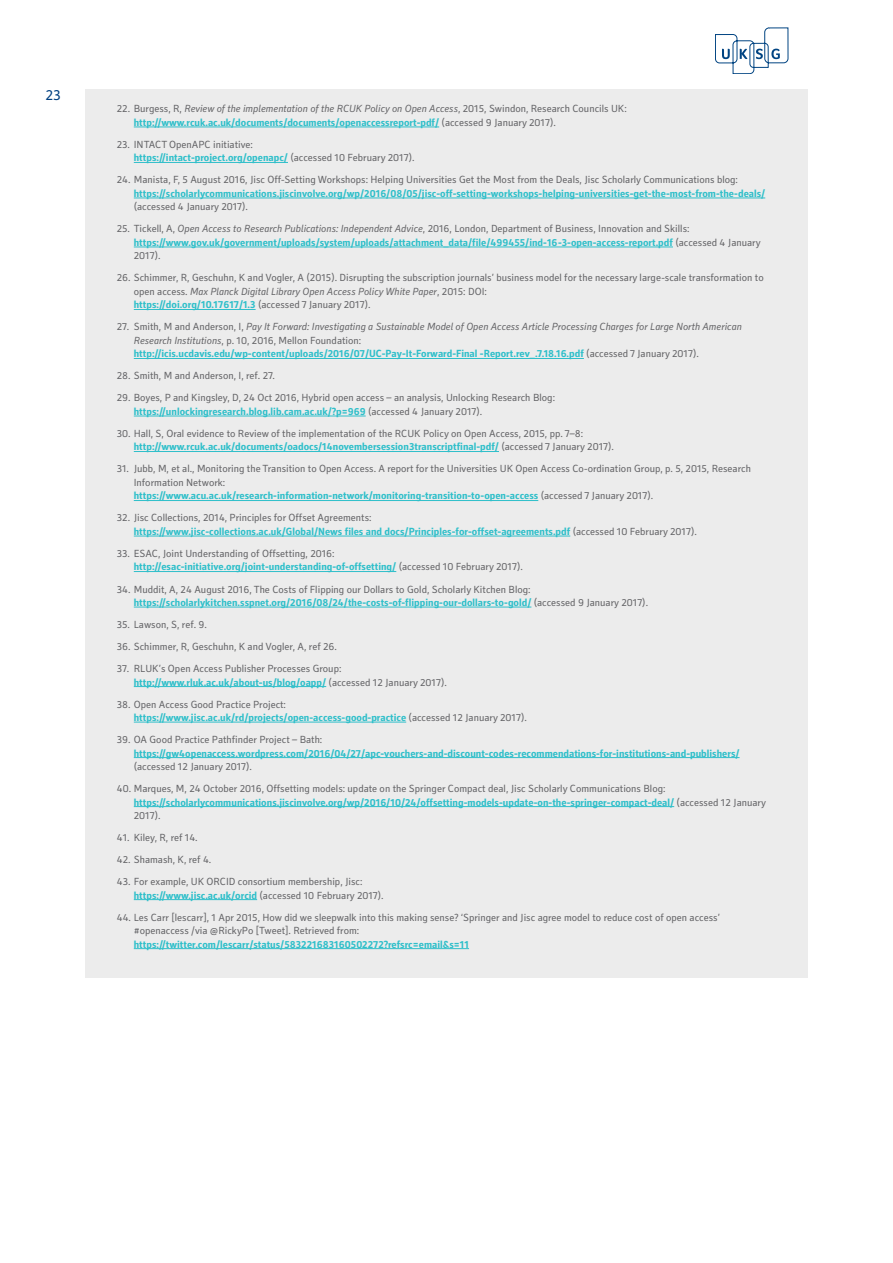
<style>
.page{position:relative;width:893px;height:1263px;background:#fff}
.page>*{position:absolute;margin:0;border:0;box-sizing:border-box;transform-origin:0 0}
.t1{font:15px "Secca Std";color:#014081}
.Reference_List{font:10.5px/13.5px "Secca Std";color:#636366}
.Reference_List-2{font:700 10.5px/13.5px "Secca Std";color:#2fbfca}
.Reference_List-3{font:italic 10.5px/13.5px "Secca Std";color:#636366}
.s1{font-style:italic}
.s2{font-weight:700;color:#2fbfca}
.s3{font-weight:400;color:#636366}
.s4{font-weight:400;font-style:italic;color:#636366}
.s5{font-style:normal}
.s6{font-weight:700;font-style:normal;color:#2fbfca}
</style>
<div class="page">
<svg style="left:715px;top:28px;width:73px;height:46px"></svg>
<div style="left:85px;top:89px;width:723px;height:889px;background:#ececec"></div>
<hr style="left:134px;top:127px;width:305px;height:1px;background:#2fbfca">
<hr style="left:134px;top:162px;width:154px;height:1px;background:#2fbfca">
<hr style="left:134px;top:198px;width:631px;height:1px;background:#2fbfca">
<hr style="left:134px;top:247px;width:539px;height:1px;background:#2fbfca">
<hr style="left:134px;top:309px;width:122px;height:1px;background:#2fbfca">
<hr style="left:134px;top:358px;width:450px;height:1px;background:#2fbfca">
<hr style="left:134px;top:416px;width:232px;height:1px;background:#2fbfca">
<hr style="left:134px;top:451px;width:365px;height:1px;background:#2fbfca">
<hr style="left:134px;top:500px;width:404px;height:1px;background:#2fbfca">
<hr style="left:134px;top:536px;width:436px;height:1px;background:#2fbfca">
<hr style="left:134px;top:571px;width:262px;height:1px;background:#2fbfca">
<hr style="left:134px;top:607px;width:397px;height:1px;background:#2fbfca">
<hr style="left:134px;top:686px;width:192px;height:1px;background:#2fbfca">
<hr style="left:134px;top:722px;width:272px;height:1px;background:#2fbfca">
<hr style="left:134px;top:757px;width:605px;height:1px;background:#2fbfca">
<hr style="left:134px;top:806px;width:540px;height:1px;background:#2fbfca">
<hr style="left:134px;top:899px;width:123px;height:1px;background:#2fbfca">
<hr style="left:134px;top:948px;width:335px;height:1px;background:#2fbfca">
<h1 class="t1" style="left:45px;top:87px;width:17px">23</h1>
<p class="Reference_List" style="left:134px;top:102px;width:494px;text-indent:-17px">22. Burgess, R, <span class="s1">Review of the implementation of the RCUK Policy on Open Access</span>, 2015, Swindon, Research Councils UK: <span class="s2">http://www.rcuk.ac.uk/documents/documents/openaccessreport-pdf/</span> (accessed 9 January 2017).</p>
<p class="Reference_List" style="left:134px;top:138px;width:282px;text-indent:-17px">23. INTACT OpenAPC initiative:<br><span class="s2">https://intact-project.org/openapc/</span> (accessed 10 February 2017).</p>
<p class="Reference_List" style="left:134px;top:173px;width:633px;text-indent:-17px">24. Manista, F, 5 August 2016, Jisc Off-Setting Workshops: Helping Universities Get the Most from the Deals, Jisc Scholarly Communications blog: <span class="s2">https://scholarlycommunications.jiscinvolve.org/wp/2016/08/05/jisc-off-setting-workshops-helping-universities-get-the-most-from-the-deals/ </span>(accessed 4 January 2017).</p>
<p class="Reference_List-2" style="left:134px;top:222px;width:628px;text-indent:-17px"><span class="s3">25. Tickell, A,</span> <span class="s4">Open Access to Research Publications: Independent Advice</span><span class="s3">, 2016, London, Department of Business, Innovation and Skills: </span>https://www.gov.uk/government/uploads/system/uploads/attachment_data/file/499455/ind-16-3-open-access-report.pdf <span class="s3">(accessed 4 January<br>2017).</span></p>
<p class="Reference_List" style="left:134px;top:271px;width:631px;text-indent:-17px">26. Schimmer, R, Geschuhn, K and Vogler, A (2015). Disrupting the subscription journals’ business model for the necessary large-scale transformation to open access. <span class="s1">Max Planck Digital Library Open Access Policy White Paper</span>, 2015: DOI:<br><span class="s2">https://doi.org/10.17617/1.3</span> (accessed 7 January 2017).</p>
<p class="Reference_List-3" style="left:134px;top:320px;width:610px;text-indent:-17px"><span class="s5">27. Smith, M and Anderson, I,</span> Pay It Forward: Investigating a Sustainable Model of Open Access Article Processing Charges for Large North American<br>Research Institutions<span class="s5">, p. 10, 2016, Mellon Foundation:<br></span><span class="s6">http://icis.ucdavis.edu/wp-content/uploads/2016/07/UC-Pay-It-Forward-Final -Report.rev_.7.18.16.pdf</span> <span class="s5">(accessed 7 January 2017).</span></p>
<p class="Reference_List" style="left:117px;top:370px;width:160px">28. Smith, M and Anderson, I, ref. 27.</p>
<p class="Reference_List" style="left:134px;top:392px;width:423px;text-indent:-17px">29. Boyes, P and Kingsley, D, 24 Oct 2016, Hybrid open access – an analysis, Unlocking Research Blog: <span class="s2">https://unlockingresearch.blog.lib.cam.ac.uk/?p=969</span> (accessed 4 January 2017).</p>
<p class="Reference_List" style="left:134px;top:427px;width:482px;text-indent:-17px">30. Hall, S, Oral evidence to Review of the implementation of the RCUK Policy on Open Access, 2015, pp. 7–8: <span class="s2">http://www.rcuk.ac.uk/documents/oadocs/14novembersession3transcriptfinal-pdf/</span> (accessed 7 January 2017).</p>
<p class="Reference_List" style="left:134px;top:463px;width:619px;text-indent:-17px">31. Jubb, M, et al., Monitoring the Transition to Open Access. A report for the Universities UK Open Access Co-ordination Group, p. 5, 2015, Research<br>Information Network:<br><span class="s2">https://www.acu.ac.uk/research-information-network/monitoring-transition-to-open-access</span> (accessed 7 January 2017).</p>
<p class="Reference_List-2" style="left:134px;top:512px;width:564px;text-indent:-17px"><span class="s3">32. Jisc Collections, 2014, Principles for Offset Agreements:<br></span>https://www.jisc-collections.ac.uk/Global/News files and docs/Principles-for-offset-agreements.pdf <span class="s3">(accessed 10 February 2017).</span></p>
<p class="Reference_List" style="left:134px;top:547px;width:391px;text-indent:-17px">33. ESAC, Joint Understanding of Offsetting, 2016: <span class="s2">http://esac-initiative.org/joint-understanding-of-offsetting/</span> (accessed 10 February 2017).</p>
<p class="Reference_List" style="left:134px;top:583px;width:516px;text-indent:-17px">34. Muddit, A, 24 August 2016, The Costs of Flipping our Dollars to Gold, Scholarly Kitchen Blog: <span class="s2">https://scholarlykitchen.sspnet.org/2016/08/24/the-costs-of-flipping-our-dollars-to-gold/</span> (accessed 9 January 2017).</p>
<p class="Reference_List" style="left:117px;top:618px;width:91px">35. Lawson, S, ref. 9.</p>
<p class="Reference_List" style="left:117px;top:640px;width:222px">36. Schimmer, R, Geschuhn, K and Vogler, A, ref 26.</p>
<p class="Reference_List" style="left:134px;top:662px;width:315px;text-indent:-17px">37. RLUK’s Open Access Publisher Processes Group: <span class="s2">http://www.rluk.ac.uk/about-us/blog/oapp/</span> (accessed 12 January 2017).</p>
<p class="Reference_List-2" style="left:134px;top:698px;width:395px;text-indent:-17px"><span class="s3">38. Open Access Good Practice Project: </span>https://www.jisc.ac.uk/rd/projects/open-access-good-practice <span class="s3">(accessed 12 January 2017).</span></p>
<p class="Reference_List-2" style="left:134px;top:733px;width:607px;text-indent:-17px"><span class="s3">39. OA Good Practice Pathfinder Project – Bath: </span>https://gw4openaccess.wordpress.com/2016/04/27/apc-vouchers-and-discount-codes-recommendations-for-institutions-and-publishers/ <span class="s3">(accessed 12 January 2017).</span></p>
<p class="Reference_List" style="left:134px;top:782px;width:634px;text-indent:-17px">40. Marques, M, 24 October 2016, Offsetting models: update on the Springer Compact deal, Jisc Scholarly Communications Blog: <span class="s2">https://scholarlycommunications.jiscinvolve.org/wp/2016/10/24/offsetting-models-update-on-the-springer-compact-deal/</span> (accessed 12 January<br>2017).</p>
<p class="Reference_List" style="left:117px;top:831px;width:82px">41. Kiley, R, ref 14.</p>
<p class="Reference_List" style="left:117px;top:853px;width:96px">42. Shamash, K, ref 4.</p>
<p class="Reference_List" style="left:134px;top:875px;width:251px;text-indent:-17px">43. For example, UK ORCID consortium membership, Jisc: <span class="s2">https://www.jisc.ac.uk/orcid</span> (accessed 10 February 2017).</p>
<p class="Reference_List" style="left:134px;top:911px;width:588px;text-indent:-17px">44. Les Carr [lescarr], 1 Apr 2015, How did we sleepwalk into this making sense? ‘Springer and Jisc agree model to reduce cost of open access’ #openaccess /via @RickyPo [Tweet]. Retrieved from:<br><span class="s2">https://twitter.com/lescarr/status/583221683160502272?refsrc=email&amp;s=11</span></p>
</div>
